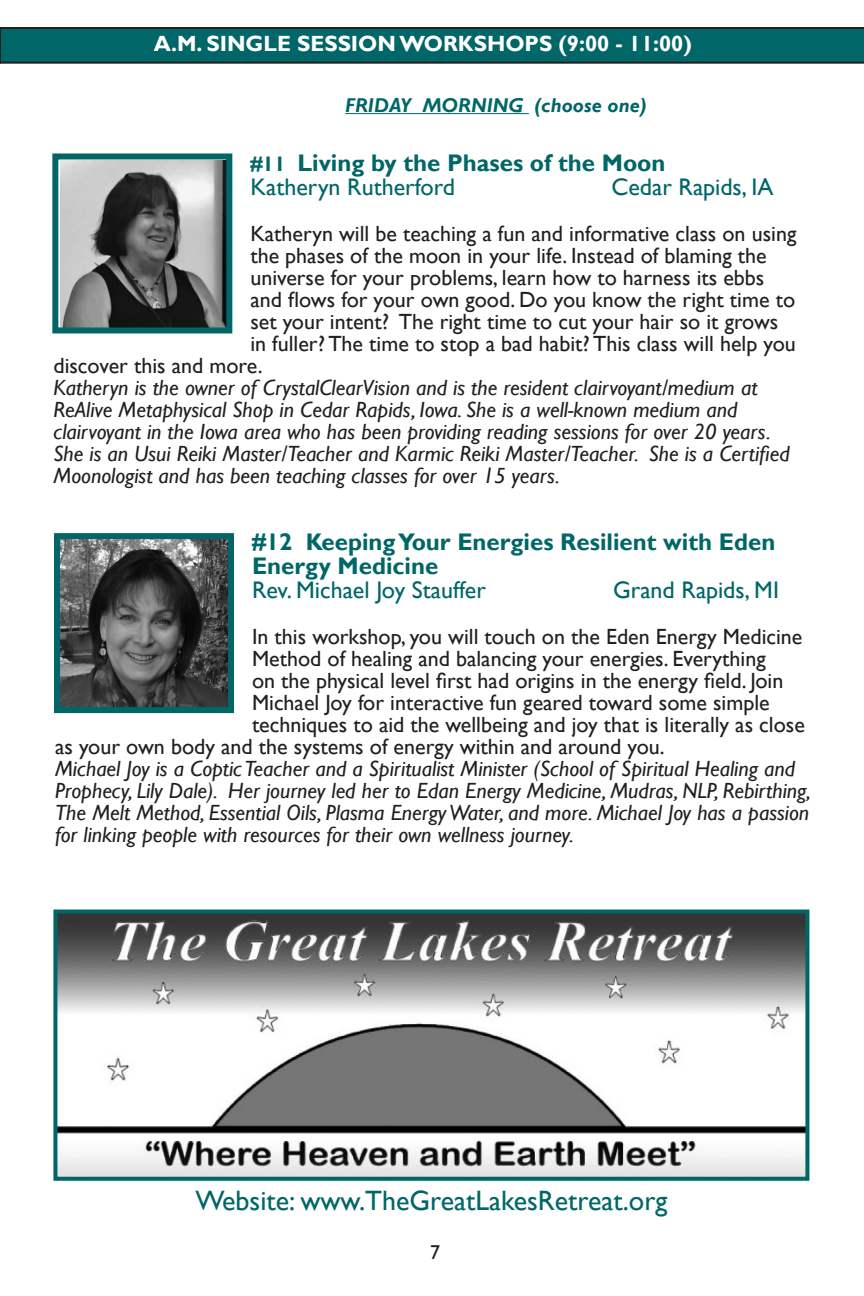
<style>
.page{position:relative;width:864px;height:1296px;background:#fff}
.page>*{position:absolute;margin:0;border:0;box-sizing:border-box;transform-origin:0 0}
.t1{font:28px "Gill Sans";color:#006667}
.Workshops{font:700 24px/24px "Gill Sans";color:#006667}
.Workshops-2{font:24px "Gill Sans";color:#006667}
.Workshops-3{font:italic 22px/22px "Gill Sans";color:#231f20}
.Workshops-4{font:22px "Gill Sans";color:#231f20}
.t2{font:700 22px "Gill Sans";color:#fff}
.t3{font:italic 700 20px "Gill Sans";color:#006667}
.t4{font:20px "Gill Sans";color:#231f20}
.s1{font-size:21px}
</style>
<div class="page">
<svg style="left:0;top:27px;width:864px;height:37px;background:#065f60"></svg>
<img style="left:60px;top:161px;width:165px;height:165px">
<div style="left:52px;top:153px;width:180px;height:180px;border:6px solid #006667"></div>
<hr style="left:345px;top:113px;width:184px;height:1px;background:#006667">
<img style="left:61px;top:540px;width:166px;height:166px">
<div style="left:54px;top:533px;width:180px;height:180px;border:6px solid #006667"></div>
<img style="left:58px;top:915px;width:746px;height:261px">
<div style="left:53px;top:910px;width:756px;height:271px;border:4px solid #006667"></div>
<p class="t2" style="left:154px;top:30px;width:539px">A.M. SINGLE SESSION WORKSHOPS (9:00 - 11:00)</p>
<p class="t3" style="left:345px;top:94px;width:303px">FRIDAY MORNING (choose one)</p>
<p class="Workshops" style="left:250px;top:151px;width:417px"><span class="s1">#11</span> Living by the Phases of the Moon</p>
<p class="Workshops-2" style="left:250px;top:173px;width:206px">Katheryn Rutherford</p>
<p class="Workshops-2" style="left:611px;top:173px;width:163px">Cedar Rapids, IA</p>
<p class="Workshops-4" style="left:250px;top:220px;width:548px">Katheryn will be teaching a fun and informative class on using</p>
<p class="Workshops-4" style="left:250px;top:242px;width:518px">the phases of the moon in your life. Instead of blaming the</p>
<p class="Workshops-4" style="left:250px;top:264px;width:516px">universe for your problems, learn how to harness its ebbs</p>
<p class="Workshops-4" style="left:250px;top:286px;width:546px">and flows for your own good. Do you know the right time to</p>
<p class="Workshops-4" style="left:250px;top:308px;width:530px">set your intent? The right time to cut your hair so it grows</p>
<p class="Workshops-4" style="left:250px;top:330px;width:547px">in fuller? The time to stop a bad habit? This class will help you</p>
<p class="Workshops-4" style="left:53px;top:352px;width:211px">discover this and more.</p>
<p class="Workshops-3" style="left:53px;top:377px;width:738px">Katheryn is the owner of CrystalClearVision and is the resident clairvoyant/medium at ReAlive Metaphysical Shop in Cedar Rapids, Iowa. She is a well-known medium and clairvoyant in the Iowa area who has been providing reading sessions for over 20 years.<br>She is an Usui Reiki Master/Teacher and Karmic Reiki Master/Teacher. She is a Certified Moonologist and has been teaching classes for over 15 years.</p>
<p class="Workshops" style="left:252px;top:531px;width:525px">#12 Keeping Your Energies Resilient with Eden<br>Energy Medicine</p>
<p class="Workshops-2" style="left:252px;top:576px;width:235px">Rev. Michael Joy Stauffer</p>
<p class="Workshops-2" style="left:613px;top:576px;width:167px">Grand Rapids, MI</p>
<p class="Workshops-4" style="left:252px;top:624px;width:552px">In this workshop, you will touch on the Eden Energy Medicine</p>
<p class="Workshops-4" style="left:252px;top:646px;width:515px">Method of healing and balancing your energies. Everything</p>
<p class="Workshops-4" style="left:252px;top:668px;width:533px">on the physical level first had origins in the energy field. Join</p>
<p class="Workshops-4" style="left:252px;top:690px;width:519px">Michael Joy for interactive fun geared toward some simple</p>
<p class="Workshops-4" style="left:252px;top:712px;width:554px">techniques to aid the wellbeing and joy that is literally as close</p>
<p class="Workshops-4" style="left:55px;top:734px;width:611px">as your own body and the systems of energy within and around you.</p>
<p class="Workshops-3" style="left:55px;top:758px;width:757px">Michael Joy is a Coptic Teacher and a Spiritualist Minister (School of Spiritual Healing and Prophecy, Lily Dale). Her journey led her to Edan Energy Medicine, Mudras, NLP, Rebirthing, The Melt Method, Essential Oils, Plasma Energy Water, and more. Michael Joy has a passion for linking people with resources for their own wellness journey.</p>
<p class="t1" style="left:195px;top:1184px;width:473px">Website: www.TheGreatLakesRetreat.org</p>
<p class="t4" style="left:430px;top:1240px;width:11px">7</p>
</div>
